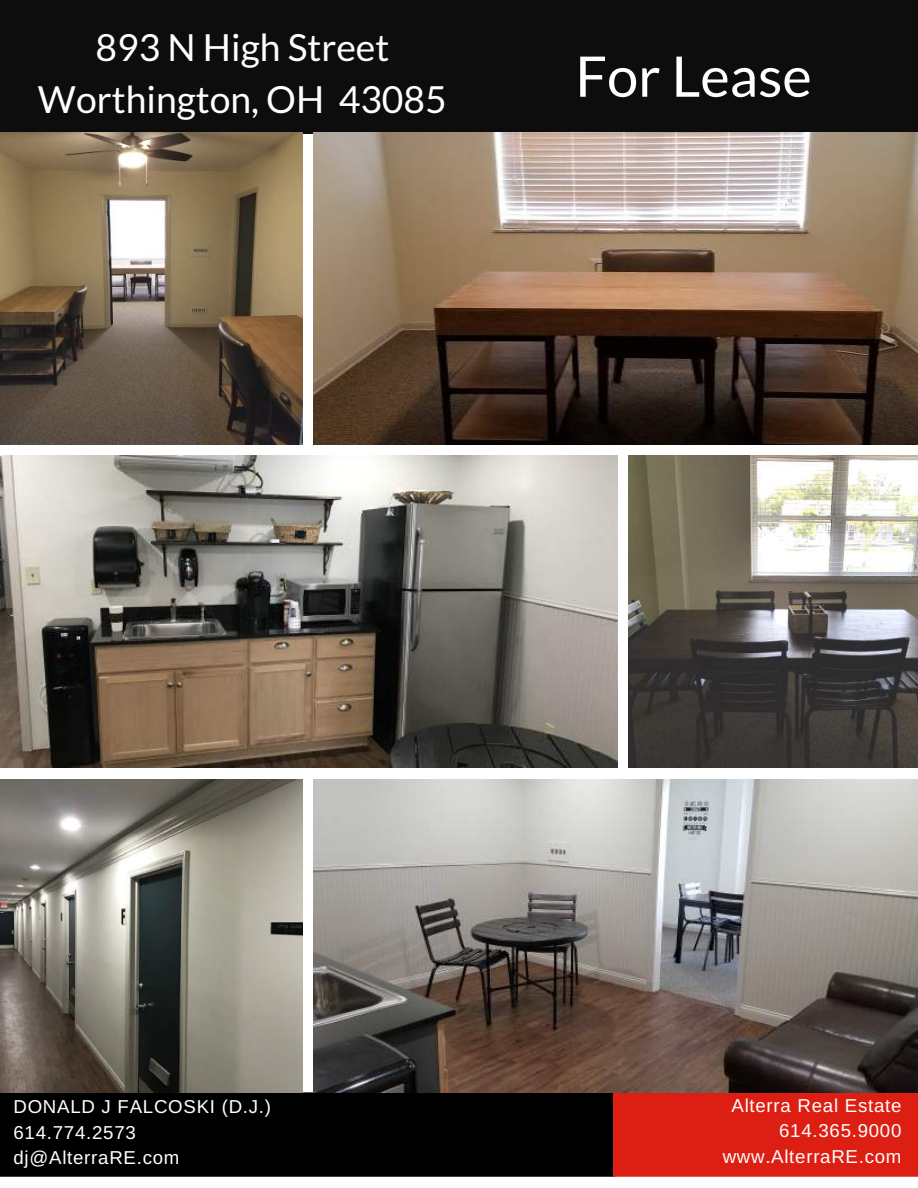
<style>
.page{position:relative;width:918px;height:1188px;background:#fff}
.page>*{position:absolute;margin:0;border:0;box-sizing:border-box;transform-origin:0 0}
.t1{font:55.95px "Lato";color:#fff}
.t2{font:37.35px/51.8px "Lato";color:#fff;text-align:center}
.t3{font:18.75px/25.8px "Arimo";letter-spacing:.04em;color:#fff}
</style>
<div class="page">
<div style="left:0;top:0;width:918px;height:134px;background:#0d0d0d"></div>
<div style="left:0;top:1092px;width:614px;height:85px;background:#000"></div>
<div style="left:614px;top:1092px;width:304px;height:85px;background:#dd1f13"></div>
<img style="left:0;top:133px;width:303px;height:311px">
<img style="left:314px;top:133px;width:604px;height:311px">
<img style="left:0;top:456px;width:618px;height:311px">
<img style="left:629px;top:456px;width:289px;height:311px">
<img style="left:0;top:780px;width:303px;height:312px">
<img style="left:314px;top:780px;width:604px;height:312px">
<h2 class="t2" style="left:38px;top:20px;width:410px">893 N High Street<br>Worthington, OH 43085</h2>
<h1 class="t1" style="left:575px;top:42px;width:238px">For Lease</h1>
<p class="t3" style="left:13px;top:1093px;width:259px">DONALD J FALCOSKI (D.J.)<br>614.774.2573 dj@AlterraRE.com</p>
<p class="t3" style="left:723px;top:1092px;width:180px;text-align:right">Alterra Real Estate<br>614.365.9000 www.AlterraRE.com</p>
</div>
